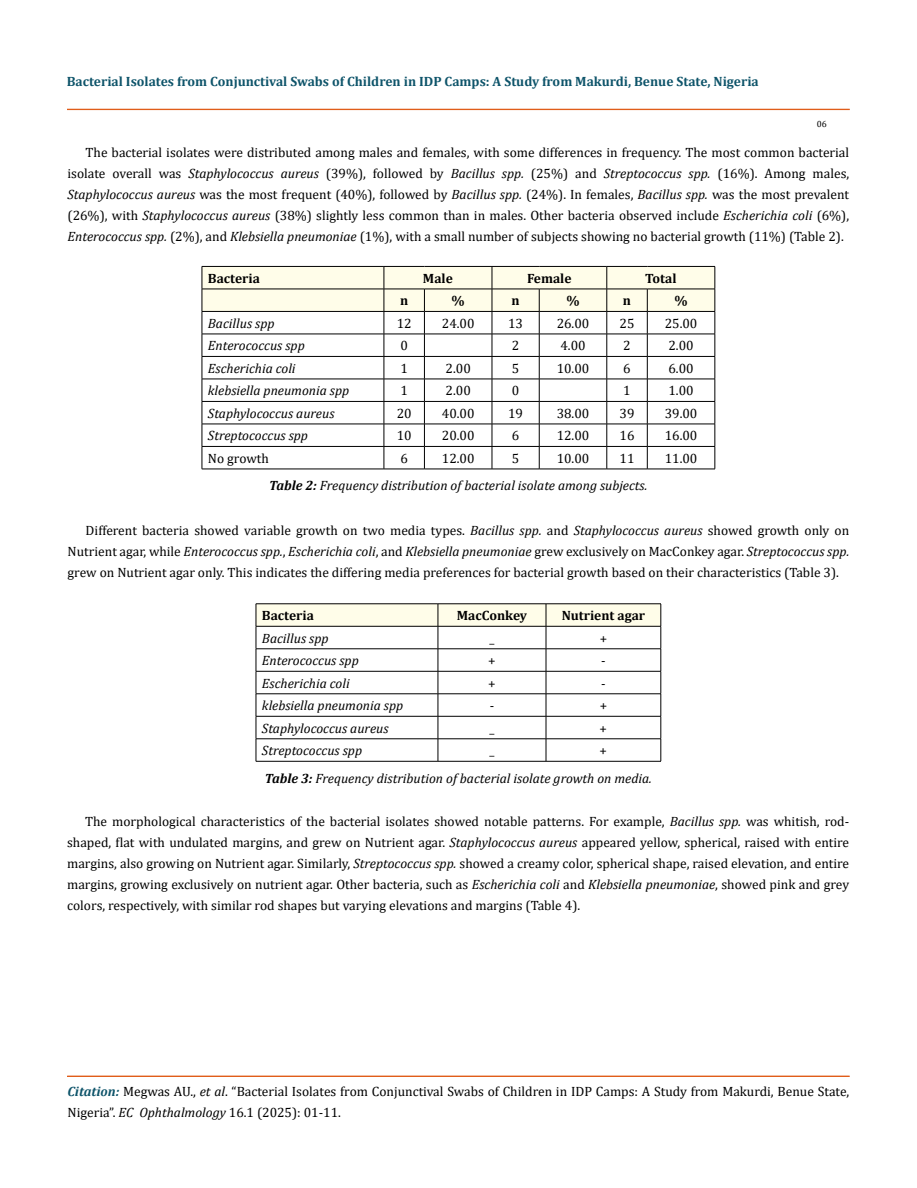
<style>
.page{position:relative;width:917px;height:1188px;background:#fff}
.page>*{position:absolute;margin:0;border:0;box-sizing:border-box;transform-origin:0 0}
.t1{font:13.5px/21px "Cambria";color:#000;text-align:justify}
.t2{font:italic 13.5px/27.2px "Cambria";color:#000}
.t3{font:700 13.5px "Cambria";color:#0e546a}
.t4{font:700 13.5px "Cambria";color:#000}
.t5{font:9px "Cambria";color:#000}
.s1{font-style:italic}
.s2{font-weight:700}
.s3{font-style:normal}
.s4{font-weight:700;font-style:italic;color:#0e546a}
</style>
<div class="page">
<div style="left:67px;top:109px;width:782px;height:1px;border:1px solid #e05d1a"></div>
<div style="left:67px;top:1076px;width:782px;height:1px;border:1px solid #e05d1a"></div>
<svg style="left:202px;top:266px;width:513px;height:203px"></svg>
<hr style="left:202px;top:469px;width:182px;height:1px;background:#000">
<hr style="left:384px;top:469px;width:40px;height:1px;background:#000">
<hr style="left:424px;top:469px;width:68px;height:1px;background:#000">
<hr style="left:492px;top:469px;width:47px;height:1px;background:#000">
<hr style="left:539px;top:469px;width:67px;height:1px;background:#000">
<hr style="left:606px;top:469px;width:41px;height:1px;background:#000">
<hr style="left:647px;top:469px;width:68px;height:1px;background:#000">
<svg style="left:256px;top:604px;width:405px;height:157px"></svg>
<hr style="left:256px;top:761px;width:182px;height:1px;background:#000">
<hr style="left:438px;top:761px;width:108px;height:1px;background:#000">
<hr style="left:546px;top:761px;width:115px;height:1px;background:#000">
<p class="t3" style="left:67px;top:72px;width:693px">Bacterial Isolates from Conjunctival Swabs of Children in IDP Camps: A Study from Makurdi, Benue State, Nigeria</p>
<p class="t5" style="left:816px;top:118px;width:11px">06</p>
<p class="t1" style="left:68px;top:142px;width:783px;text-indent:18px">The bacterial isolates were distributed among males and females, with some differences in frequency. The most common bacterial isolate overall was <span class="s1">Staphylococcus aureus</span> (39%), followed by <span class="s1">Bacillus spp.</span> (25%) and <span class="s1">Streptococcus spp.</span> (16%). Among males, <span class="s1">Staphylococcus aureus</span> was the most frequent (40%), followed by <span class="s1">Bacillus spp.</span> (24%). In females, <span class="s1">Bacillus spp.</span> was the most prevalent (26%), with <span class="s1">Staphylococcus aureus</span> (38%) slightly less common than in males. Other bacteria observed include <span class="s1">Escherichia coli</span> (6%), <span class="s1">Enterococcus spp.</span> (2%), and <span class="s1">Klebsiella pneumoniae</span> (1%), with a small number of subjects showing no bacterial growth (11%) (Table 2).</p>
<p class="t4" style="left:208px;top:269px;width:53px">Bacteria</p>
<p class="t4" style="left:423px;top:269px;width:31px">Male</p>
<p class="t4" style="left:527px;top:269px;width:46px">Female</p>
<p class="t4" style="left:645px;top:269px;width:33px">Total</p>
<p class="t4" style="left:400px;top:291px;width:10px">n</p>
<p class="t4" style="left:451px;top:291px;width:15px">%</p>
<p class="t4" style="left:511px;top:291px;width:10px">n</p>
<p class="t4" style="left:566px;top:291px;width:15px">%</p>
<p class="t4" style="left:623px;top:291px;width:10px">n</p>
<p class="t4" style="left:674px;top:291px;width:15px">%</p>
<p class="t2" style="left:208px;top:309px;width:68px">Bacillus spp</p>
<p class="t1" style="left:396px;top:313px;width:16px">12</p>
<p class="t1" style="left:442px;top:313px;width:34px">24.00</p>
<p class="t1" style="left:508px;top:313px;width:16px">13</p>
<p class="t1" style="left:556px;top:313px;width:34px">26.00</p>
<p class="t1" style="left:619px;top:313px;width:16px">25</p>
<p class="t1" style="left:664px;top:313px;width:34px">25.00</p>
<p class="t2" style="left:208px;top:332px;width:98px">Enterococcus spp</p>
<p class="t1" style="left:400px;top:335px;width:9px">0</p>
<p class="t1" style="left:512px;top:335px;width:9px">2</p>
<p class="t1" style="left:560px;top:335px;width:27px">4.00</p>
<p class="t1" style="left:623px;top:335px;width:9px">2</p>
<p class="t1" style="left:668px;top:335px;width:27px">2.00</p>
<p class="t2" style="left:208px;top:354px;width:89px">Escherichia coli</p>
<p class="t1" style="left:400px;top:358px;width:9px">1</p>
<p class="t1" style="left:445px;top:358px;width:27px">2.00</p>
<p class="t1" style="left:512px;top:358px;width:9px">5</p>
<p class="t1" style="left:556px;top:358px;width:34px">10.00</p>
<p class="t1" style="left:623px;top:358px;width:9px">6</p>
<p class="t1" style="left:668px;top:358px;width:27px">6.00</p>
<p class="t2" style="left:208px;top:377px;width:143px">klebsiella pneumonia spp</p>
<p class="t1" style="left:400px;top:380px;width:9px">1</p>
<p class="t1" style="left:445px;top:380px;width:27px">2.00</p>
<p class="t1" style="left:512px;top:380px;width:9px">0</p>
<p class="t1" style="left:623px;top:380px;width:9px">1</p>
<p class="t1" style="left:668px;top:380px;width:27px">1.00</p>
<p class="t2" style="left:208px;top:399px;width:128px">Staphylococcus aureus</p>
<p class="t1" style="left:396px;top:403px;width:16px">20</p>
<p class="t1" style="left:442px;top:403px;width:34px">40.00</p>
<p class="t1" style="left:508px;top:403px;width:16px">19</p>
<p class="t1" style="left:556px;top:403px;width:34px">38.00</p>
<p class="t1" style="left:619px;top:403px;width:16px">39</p>
<p class="t1" style="left:664px;top:403px;width:34px">39.00</p>
<p class="t2" style="left:208px;top:422px;width:102px">Streptococcus spp</p>
<p class="t1" style="left:396px;top:425px;width:16px">10</p>
<p class="t1" style="left:442px;top:425px;width:34px">20.00</p>
<p class="t1" style="left:512px;top:425px;width:9px">6</p>
<p class="t1" style="left:556px;top:425px;width:34px">12.00</p>
<p class="t1" style="left:619px;top:425px;width:16px">16</p>
<p class="t1" style="left:664px;top:425px;width:34px">16.00</p>
<p class="t1" style="left:208px;top:448px;width:62px">No growth</p>
<p class="t1" style="left:400px;top:448px;width:9px">6</p>
<p class="t1" style="left:442px;top:448px;width:34px">12.00</p>
<p class="t1" style="left:512px;top:448px;width:9px">5</p>
<p class="t1" style="left:556px;top:448px;width:34px">10.00</p>
<p class="t1" style="left:619px;top:448px;width:16px">11</p>
<p class="t1" style="left:664px;top:448px;width:34px">11.00</p>
<p class="t2" style="left:269px;top:471px;width:380px"><span class="s2">Table 2:</span> Frequency distribution of bacterial isolate among subjects.</p>
<p class="t1" style="left:68px;top:519px;width:783px;text-indent:18px">Different bacteria showed variable growth on two media types. <span class="s1">Bacillus spp.</span> and <span class="s1">Staphylococcus aureus</span> showed growth only on Nutrient agar, while <span class="s1">Enterococcus spp.</span>, <span class="s1">Escherichia coli</span>, and <span class="s1">Klebsiella pneumoniae</span> grew exclusively on MacConkey agar. <span class="s1">Streptococcus spp. </span>grew on Nutrient agar only. This indicates the differing media preferences for bacterial growth based on their characteristics (Table 3).</p>
<p class="t4" style="left:262px;top:606px;width:53px">Bacteria</p>
<p class="t4" style="left:457px;top:606px;width:72px">MacConkey</p>
<p class="t4" style="left:561px;top:606px;width:85px">Nutrient agar</p>
<p class="t2" style="left:262px;top:624px;width:68px">Bacillus spp</p>
<p class="t1" style="left:489px;top:628px;width:7px">_</p>
<p class="t1" style="left:599px;top:628px;width:9px">+</p>
<p class="t2" style="left:262px;top:647px;width:98px">Enterococcus spp</p>
<p class="t1" style="left:488px;top:650px;width:9px">+</p>
<p class="t1" style="left:601px;top:650px;width:6px">-</p>
<p class="t2" style="left:262px;top:669px;width:89px">Escherichia coli</p>
<p class="t1" style="left:488px;top:673px;width:9px">+</p>
<p class="t1" style="left:601px;top:673px;width:6px">-</p>
<p class="t2" style="left:262px;top:692px;width:143px">klebsiella pneumonia spp</p>
<p class="t1" style="left:489px;top:695px;width:6px">-</p>
<p class="t1" style="left:599px;top:695px;width:9px">+</p>
<p class="t2" style="left:262px;top:714px;width:128px">Staphylococcus aureus</p>
<p class="t1" style="left:489px;top:718px;width:7px">_</p>
<p class="t1" style="left:599px;top:718px;width:9px">+</p>
<p class="t2" style="left:262px;top:737px;width:102px">Streptococcus spp</p>
<p class="t1" style="left:489px;top:740px;width:7px">_</p>
<p class="t2" style="left:265px;top:737px;width:388px;text-indent:335px"><span class="s3">+<br></span><span class="s2">Table 3:</span> Frequency distribution of bacterial isolate growth on media.</p>
<p class="t1" style="left:67px;top:811px;width:783px;text-indent:18px">The morphological characteristics of the bacterial isolates showed notable patterns. For example, <span class="s1">Bacillus spp.</span> was whitish, rod&shy;shaped, flat with undulated margins, and grew on Nutrient agar. <span class="s1">Staphylococcus aureus</span> appeared yellow, spherical, raised with entire margins, also growing on Nutrient agar. Similarly, <span class="s1">Streptococcus spp.</span> showed a creamy color, spherical shape, raised elevation, and entire margins, growing exclusively on nutrient agar. Other bacteria, such as <span class="s1">Escherichia coli</span> and <span class="s1">Klebsiella pneumoniae</span>, showed pink and grey colors, respectively, with similar rod shapes but varying elevations and margins (Table 4).</p>
<p class="t1" style="left:68px;top:1081px;width:783px"><span class="s4">Citation:</span> Megwas AU., <span class="s1">et al</span>. “Bacterial Isolates from Conjunctival Swabs of Children in IDP Camps: A Study from Makurdi, Benue State,<br>Nigeria”. <span class="s1">EC Ophthalmology</span> 16.1 (2025): 01-11.</p>
</div>
